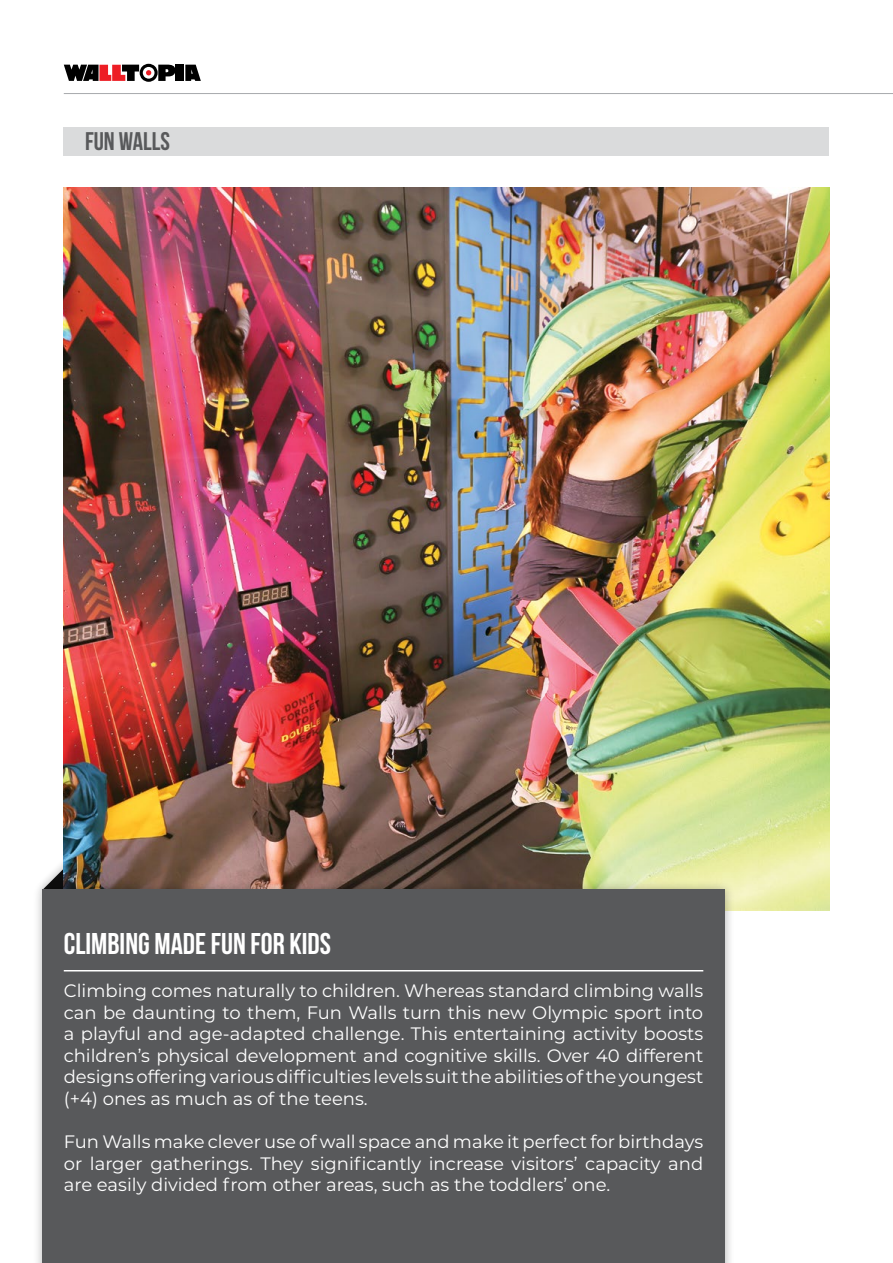
<style>
.page{position:relative;width:893px;height:1263px;background:#fff}
.page>*{position:absolute;margin:0;border:0;box-sizing:border-box;transform-origin:0 0}
.t1{font:700 30px "Bebas Neue";color:#fff}
.t2{font:700 25.5px "Bebas Neue";color:#58595b}
.t3{font:18px/21.6px "Montserrat";color:#fff;text-align:justify}
</style>
<div class="page">
<div style="left:176px;top:65px;width:8px;height:16px;background:#000"></div>
<svg style="left:185px;top:65px;width:16px;height:16px"></svg>
<svg style="left:64px;top:64px;width:112px;height:18px"></svg>
<hr style="left:64px;top:93px;width:829px;height:1px;background:#a7a9ac">
<div style="left:64px;top:127px;width:765px;height:28px;background:#dadbdc"></div>
<svg style="left:47px;top:847px;width:17px;height:32px"></svg>
<img style="left:64px;top:187px;width:765px;height:723px">
<div style="left:33px;top:879px;width:702px;height:384px;background:#000;opacity:.3"></div>
<div style="left:43px;top:890px;width:682px;height:373px;background:#58595b"></div>
<hr style="left:64px;top:970px;width:639px;height:1px;background:#fff">
<h2 class="t2" style="left:85px;top:128px;width:86px">FUN WALLS</h2>
<h1 class="t1" style="left:64px;top:927px;width:269px">CLIMBING MADE FUN FOR KIDS</h1>
<p class="t3" style="left:64px;top:979px;width:641px">Climbing comes naturally to children. Whereas standard climbing walls can be daunting to them, Fun Walls turn this new Olympic sport into a playful and age-adapted challenge. This entertaining activity boosts children’s physical development and cognitive skills. Over 40 different designs offering various difficulties levels suit the abilities of the youngest (+4) ones as much as of the teens.</p>
<p class="t3" style="left:64px;top:1130px;width:641px">Fun Walls make clever use of wall space and make it perfect for birthdays or larger gatherings. They significantly increase visitors’ capacity and are easily divided from other areas, such as the toddlers’ one.</p>
</div>
